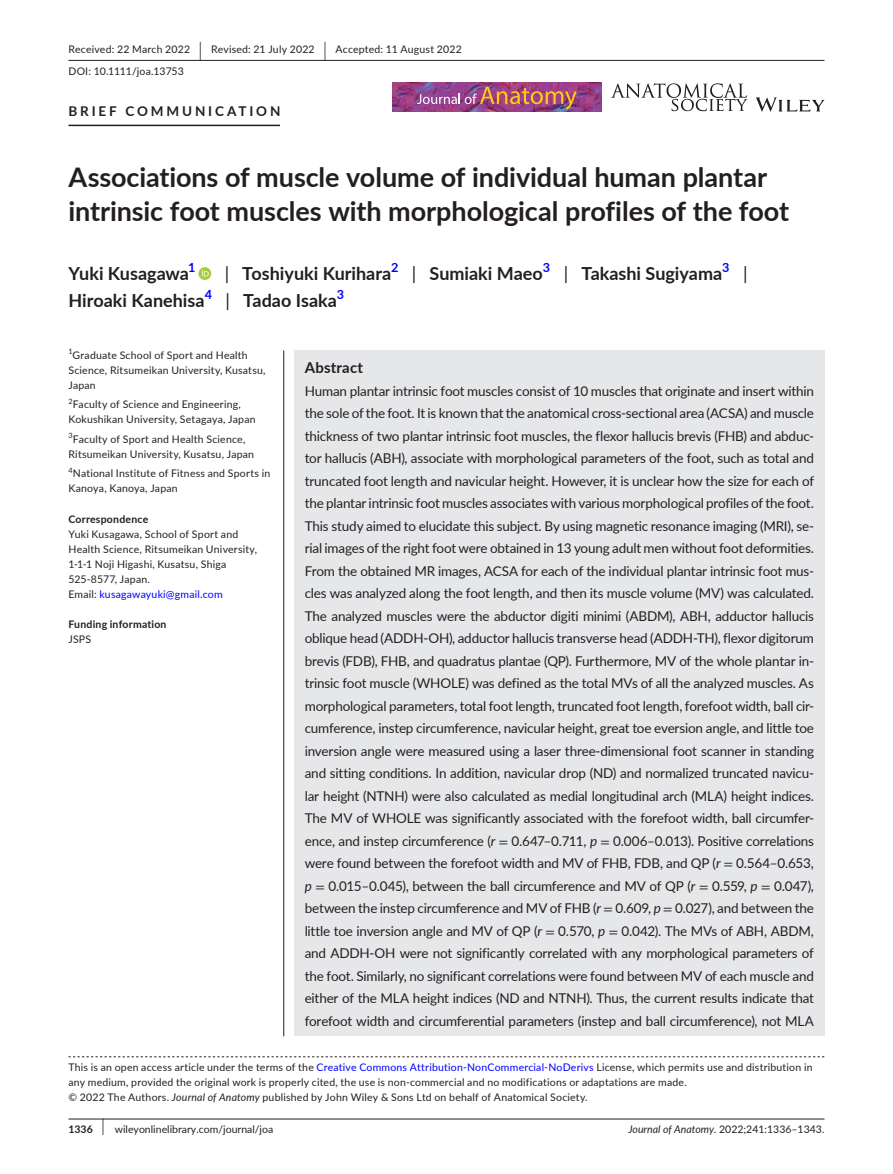
<style>
.page{position:relative;width:893px;height:1174px;background:#fff}
.page>*{position:absolute;margin:0;border:0;box-sizing:border-box;transform-origin:0 0}
.t1{font:700 27px/34.5px "Lato";letter-spacing:-.005em;color:#231f20}
.t2{font:700 18px "Lato";color:#231f20}
.t3{font:18px "Lato";color:#231f20}
.t4{font:700 15px "Lato";letter-spacing:.015em;color:#231f20}
.t5{font:13.5px/22.5px "Lato";letter-spacing:-.015em;color:#231f20;text-align:justify}
.t6{font:700 13.5px "Lato";letter-spacing:.215em;color:#231f20}
.t7{font:700 12.6px "Lato";color:#00f}
.t8{font:10.5px/15px "Lato";letter-spacing:.02em;color:#231f20}
.t9{font:10.5px "Lato";color:#231f20}
.t10{font:700 10.5px "Lato";letter-spacing:.02em;color:#231f20}
.t11{font:7.35px "Lato";color:#231f20}
.s1{font-size:19.65px}
.s2{font-weight:400}
.s3{color:#00f}
.s4{font-style:italic}
.s5{font-family:"STIX"}
.s6{font-weight:700}
.s7{font-size:17.4px}
</style>
<div class="page">
<hr style="left:68px;top:1118px;width:756px;height:1px;background:#231f20">
<svg style="left:756px;top:97px;width:68px;height:15px"></svg>
<img style="left:393px;top:82px;width:208px;height:30px">
<img style="left:417px;top:87px;width:160px;height:23px">
<img style="left:611px;top:83px;width:137px;height:29px">
<hr style="left:68px;top:60px;width:756px;height:1px;background:#231f20">
<hr style="left:68px;top:125px;width:212px;height:1px;background:#231f20">
<svg style="left:198px;top:267px;width:13px;height:13px"></svg>
<svg style="left:202px;top:269px;width:7px;height:7px"></svg>
<div style="left:294px;top:350px;width:530px;height:686px;background:#e6e7e9"></div>
<hr style="left:283px;top:350px;width:1px;height:686px;background:#231f20">
<svg style="left:68px;top:1056px;width:756px;height:1px"></svg>
<p class="t8" style="left:68px;top:38px;width:395px;line-height:21.8px">Received: 22 March 2022 <span class="s1">|</span> Revised: 21 July 2022 <span class="s1">|</span> Accepted: 11 August 2022<br>DOI: 10.1111/joa.13753</p>
<p class="t6" style="left:68px;top:101px;width:213px">BRIEF COMMUNICATION</p>
<h1 class="t1" style="left:68px;top:159px;width:722px">Associations of muscle volume of individual human plantar intrinsic foot muscles with morphological profiles of the foot</h1>
<h2 class="t2" style="left:68px;top:260px;width:122px">Yuki Kusagawa</h2>
<p class="t7" style="left:188px;top:258px;width:9px">1</p>
<h2 class="t2" style="left:225px;top:260px;width:168px"><span class="s2">|</span> Toshiyuki Kurihara</h2>
<p class="t7" style="left:391px;top:258px;width:9px">2</p>
<h2 class="t2" style="left:412px;top:260px;width:132px"><span class="s2">|</span> Sumiaki Maeo</h2>
<p class="t7" style="left:543px;top:258px;width:9px">3</p>
<h2 class="t2" style="left:564px;top:260px;width:160px"><span class="s2">|</span> Takashi Sugiyama</h2>
<p class="t7" style="left:722px;top:258px;width:9px">3</p>
<h2 class="t3" style="left:743px;top:260px;width:6px">|</h2>
<h2 class="t2" style="left:68px;top:287px;width:138px">Hiroaki Kanehisa</h2>
<p class="t7" style="left:205px;top:285px;width:9px">4</p>
<h2 class="t2" style="left:226px;top:287px;width:113px"><span class="s2">|</span> Tadao Isaka</h2>
<p class="t7" style="left:337px;top:285px;width:9px">3</p>
<p class="t11" style="left:68px;top:346px;width:6px">1</p>
<p class="t8" style="left:68px;top:347px;width:199px;text-indent:4px">Graduate School of Sport and Health<br>Science, Ritsumeikan University, Kusatsu,<br>Japan</p>
<p class="t11" style="left:68px;top:396px;width:6px">2</p>
<p class="t8" style="left:68px;top:397px;width:189px;text-indent:4px">Faculty of Science and Engineering,<br>Kokushikan University, Setagaya, Japan</p>
<p class="t8" style="left:68px;top:431px;width:187px"><sup>3</sup>Faculty of Sport and Health Science,<br>Ritsumeikan University, Kusatsu, Japan</p>
<p class="t8" style="left:68px;top:466px;width:203px"><sup>4</sup>National Institute of Fitness and Sports in<br>Kanoya, Kanoya, Japan</p>
<p class="t10" style="left:68px;top:511px;width:81px">Correspondence</p>
<p class="t8" style="left:68px;top:526px;width:190px">Yuki Kusagawa, School of Sport and<br>Health Science, Ritsumeikan University,<br>1-1-1 Noji Higashi, Kusatsu, Shiga<br>525-8577, Japan.<br>Email: <span class="s3">kusagawayuki@gmail.com</span></p>
<p class="t10" style="left:68px;top:616px;width:100px">Funding information</p>
<p class="t8" style="left:68px;top:631px;width:24px">JSPS</p>
<p class="t4" style="left:305px;top:356px;width:60px">Abstract</p>
<p class="t5" style="left:305px;top:379px;width:511px">Human plantar intrinsic foot muscles consist of 10 muscles that originate and insert within the sole of the foot. It is known that the anatomical cross-sectional area (ACSA) and muscle thickness of two plantar intrinsic foot muscles, the flexor hallucis brevis (FHB) and abduc&shy;tor hallucis (ABH), associate with morphological parameters of the foot, such as total and truncated foot length and navicular height. However, it is unclear how the size for each of the plantar intrinsic foot muscles associates with various morphological profiles of the foot.<br>This study aimed to elucidate this subject. By using magnetic resonance imaging (MRI), se&shy;rial images of the right foot were obtained in 13 young adult men without foot deformities.<br>From the obtained MR images, ACSA for each of the individual plantar intrinsic foot mus&shy;cles was analyzed along the foot length, and then its muscle volume (MV) was calculated.<br>The analyzed muscles were the abductor digiti minimi (ABDM), ABH, adductor hallucis oblique head (ADDH-OH), adductor hallucis transverse head (ADDH-TH), flexor digitorum brevis (FDB), FHB, and quadratus plantae (QP). Furthermore, MV of the whole plantar in&shy;trinsic foot muscle (WHOLE) was defined as the total MVs of all the analyzed muscles. As morphological parameters, total foot length, truncated foot length, forefoot width, ball cir&shy;cumference, instep circumference, navicular height, great toe eversion angle, and little toe inversion angle were measured using a laser three-dimensional foot scanner in standing and sitting conditions. In addition, navicular drop (ND) and normalized truncated navicu&shy;lar height (NTNH) were also calculated as medial longitudinal arch (MLA) height indices.<br>The MV of WHOLE was significantly associated with the forefoot width, ball circumfer&shy;ence, and instep circumference (<span class="s4">r</span> <span class="s5">=</span> 0.647–0.711, <span class="s4">p</span> <span class="s5">=</span> 0.006–0.013). Positive correlations were found between the forefoot width and MV of FHB, FDB, and QP (<span class="s4">r</span> <span class="s5">=</span> 0.564–0.653, <span class="s4">p</span> <span class="s5">=</span> 0.015–0.045), between the ball circumference and MV of QP (<span class="s4">r</span> <span class="s5">=</span> 0.559, <span class="s4">p</span> <span class="s5">=</span> 0.047), between the instep circumference and MV of FHB (<span class="s4">r</span> <span class="s5">=</span> 0.609, <span class="s4">p</span> <span class="s5">=</span> 0.027), and between the little toe inversion angle and MV of QP (<span class="s4">r</span> <span class="s5">=</span> 0.570, <span class="s4">p</span> <span class="s5">=</span> 0.042). The MVs of ABH, ABDM, and ADDH-OH were not significantly correlated with any morphological parameters of the foot. Similarly, no significant correlations were found between MV of each muscle and either of the MLA height indices (ND and NTNH). Thus, the current results indicate that forefoot width and circumferential parameters (instep and ball circumference), not MLA</p>
<p class="t8" style="left:68px;top:1059px;width:746px">This is an open access article under the terms of the <span class="s3">Creative Commons Attribution-NonCommercial-NoDerivs</span> License, which permits use and distribution in any medium, provided the original work is properly cited, the use is non-commercial and no modifications or adaptations are made.<br>© 2022 The Authors. <span class="s4">Journal of Anatomy</span> published by John Wiley &amp; Sons Ltd on behalf of Anatomical Society.</p>
<p class="t9" style="left:68px;top:1121px;width:206px"><span class="s6">1336</span> <span class="s7">|</span> wileyonlinelibrary.com/journal/joa</p>
<p class="t9" style="left:628px;top:1121px;width:198px"><span class="s4">Journal of Anatomy.</span> 2022;241:1336–1343.</p>
</div>
